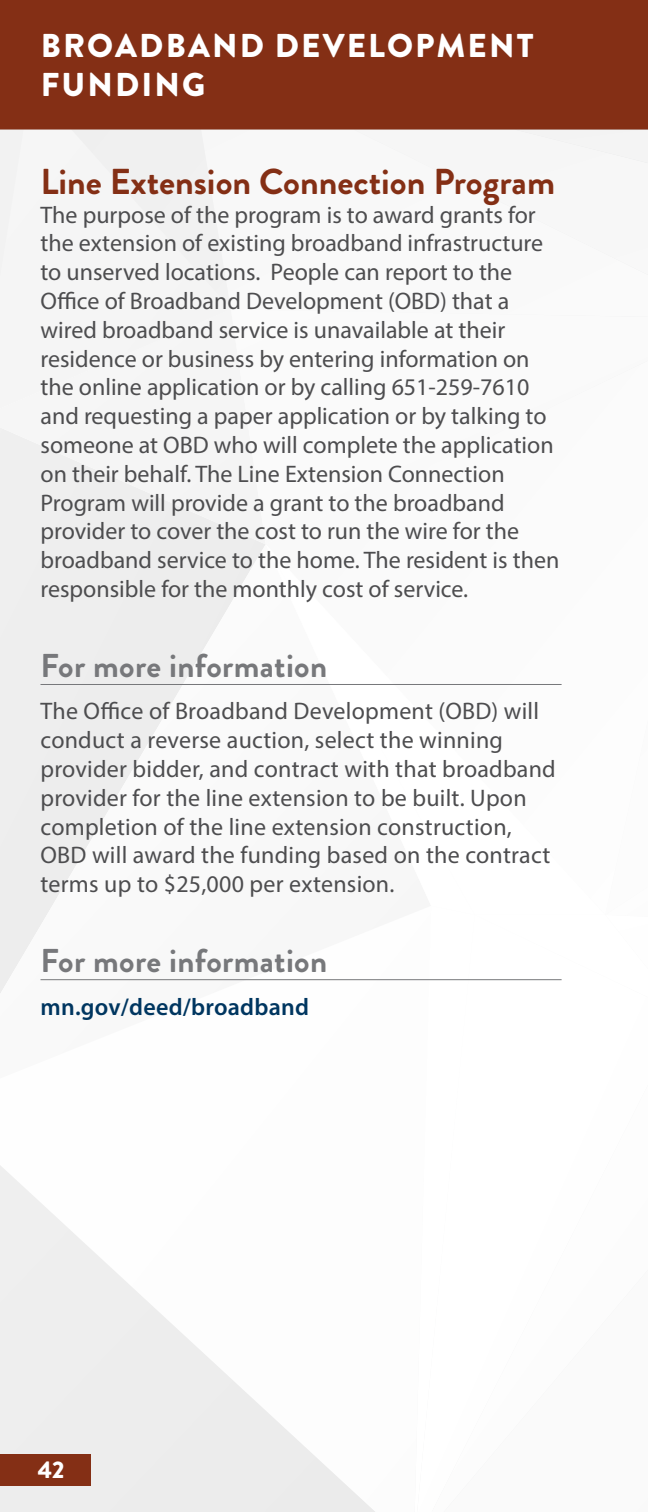
<style>
.page{position:relative;width:648px;height:1512px;background:#fff}
.page>*{position:absolute;margin:0;border:0;box-sizing:border-box;transform-origin:0 0}
.t1{font:700 36px "Brandon Grotesque";color:#842f15}
.t2{font:700 33px "Brandon Grotesque";letter-spacing:.01em;color:#77787b}
.t3{font:900 33px/39.6px "Brandon Grotesque";letter-spacing:.065em;color:#fff}
.t4{font:24px/28.8px "Myriad Pro";color:#4d4d4f}
.t5{font:600 24px "Myriad Pro";letter-spacing:.01em;color:#003660}
.t6{font:900 24px "Brandon Grotesque";color:#fff}
</style>
<div class="page">
<div style="left:0;top:0;width:648px;height:130px;background:#842f15"></div>
<div style="left:0;top:428px;width:231px;height:116px;background:#efefef"></div>
<div style="left:231px;top:441px;width:34px;height:103px;background:#f4f4f4"></div>
<svg style="left:0;top:544px;width:414px;height:449px"></svg>
<div style="left:517px;top:130px;width:131px;height:33px;background:#f4f4f4"></div>
<svg style="left:266px;top:544px;width:148px;height:371px"></svg>
<div style="left:23px;top:130px;width:207px;height:225px;background:#f5f5f5"></div>
<div style="left:72px;top:130px;width:159px;height:179px;background:#f5f5f5"></div>
<svg style="left:0;top:1166px;width:375px;height:346px"></svg>
<div style="left:0;top:130px;width:23px;height:146px;background:#f2f2f2"></div>
<div style="left:0;top:1455px;width:90px;height:31px;background:#842f15"></div>
<hr style="left:40px;top:684px;width:522px;height:1px;background:#77787b">
<hr style="left:40px;top:979px;width:522px;height:1px;background:#77787b">
<h2 class="t3" style="left:41px;top:26px;width:494px">BROADBAND DEVELOPMENT<br>FUNDING</h2>
<h2 class="t1" style="left:40px;top:156px;width:516px">Line Extension Connection Program</h2>
<p class="t4" style="left:40px;top:200px;width:520px">The purpose of the program is to award grants for the extension of existing broadband infrastructure to unserved locations. People can report to the Office of Broadband Development (OBD) that a wired broadband service is unavailable at their residence or business by entering information on the online application or by calling 651-259-7610 and requesting a paper application or by talking to someone at OBD who will complete the application on their behalf. The Line Extension Connection Program will provide a grant to the broadband provider to cover the cost to run the wire for the broadband service to the home. The resident is then responsible for the monthly cost of service.</p>
<h3 class="t2" style="left:40px;top:643px;width:288px">For more information</h3>
<p class="t4" style="left:40px;top:697px;width:517px">The Office of Broadband Development (OBD) will conduct a reverse auction, select the winning provider bidder, and contract with that broadband provider for the line extension to be built. Upon completion of the line extension construction, OBD will award the funding based on the contract terms up to $25,000 per extension.</p>
<h3 class="t2" style="left:40px;top:938px;width:288px">For more information</h3>
<p class="t5" style="left:40px;top:991px;width:270px">mn.gov/deed/broadband</p>
<p class="t6" style="left:38px;top:1453px;width:28px">42</p>
</div>
